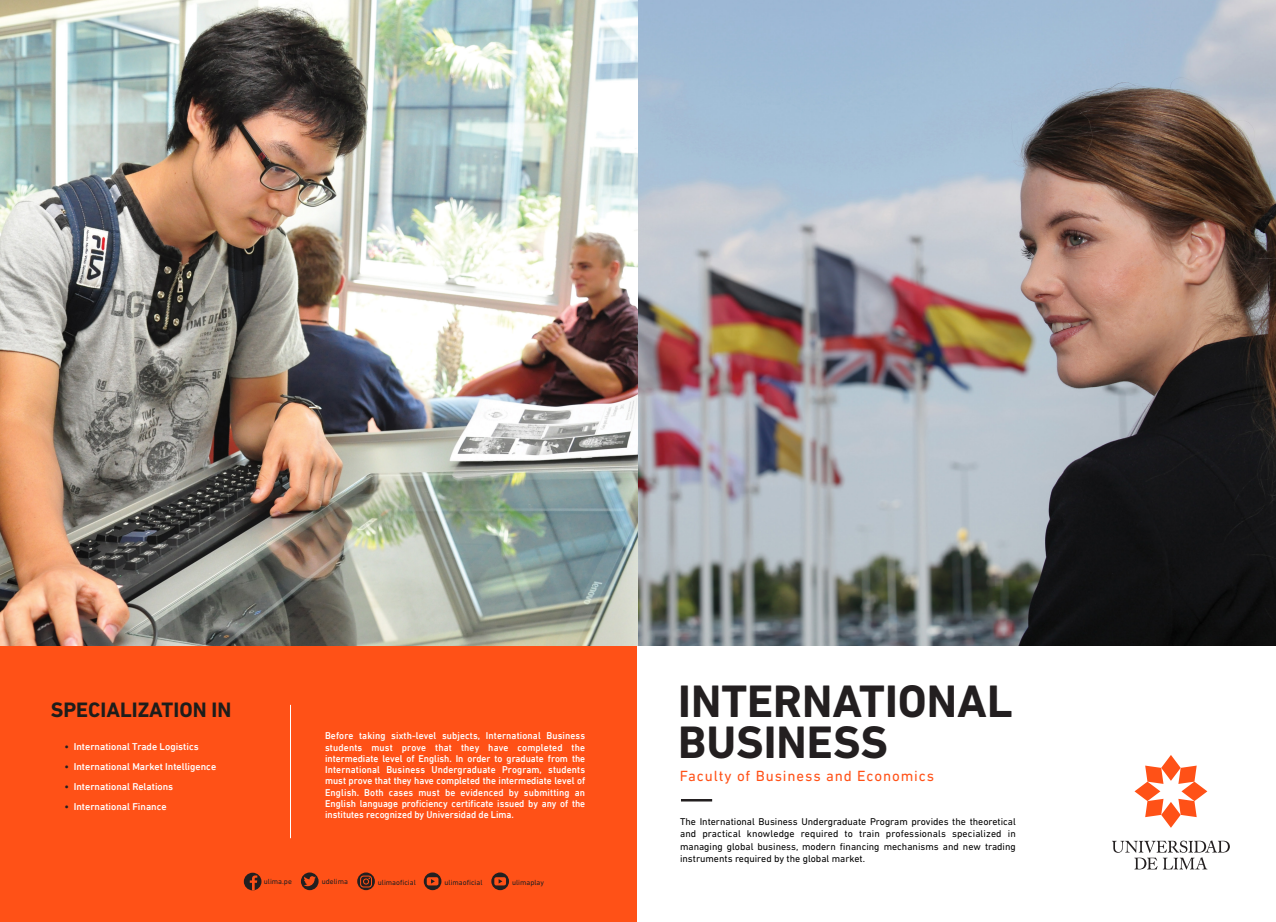
<style>
.page{position:relative;width:1276px;height:922px;background:#fff}
.page>*{position:absolute;margin:0;border:0;box-sizing:border-box;transform-origin:0 0}
.t1{font:700 46.25px/41.2px "DIN Next LT Pro";color:#231f20}
.t2{font:700 21.25px "DIN Next LT Pro";color:#1d1d1b}
.t3{font:15px "DIN Next LT Pro";letter-spacing:.06em;color:#ff5117}
.t4{font:500 10px/11.2px "DIN Next LT Pro";color:#fff;text-align:justify;scale:.95 1}
.t5{font:10px/12.5px "DIN Next LT Pro";color:#000;text-align:justify}
.t6{font:500 10px "DIN Next LT Pro";color:#fff}
.t7{font:7.5px "DIN Next LT Pro";color:#231f20}
.s1{color:#231f20}
</style>
<div class="page">
<img style="left:638px;top:0;width:638px;height:646px">
<div style="left:0;top:645px;width:637px;height:276px;background:#ff5117"></div>
<img style="left:0;top:0;width:638px;height:645px">
<hr style="left:681px;top:798px;width:31px;height:3px;background:#231f20">
<hr style="left:290px;top:704px;width:1px;height:133px;background:#fff">
<svg style="left:1112px;top:840px;width:117px;height:29px"></svg>
<svg style="left:1134px;top:755px;width:73px;height:72px"></svg>
<svg style="left:301px;top:872px;width:17px;height:17px"></svg>
<svg style="left:357px;top:872px;width:18px;height:17px"></svg>
<svg style="left:424px;top:872px;width:17px;height:17px"></svg>
<svg style="left:304px;top:875px;width:12px;height:11px"></svg>
<svg style="left:427px;top:877px;width:11px;height:8px"></svg>
<svg style="left:491px;top:872px;width:18px;height:17px"></svg>
<svg style="left:494px;top:877px;width:12px;height:8px"></svg>
<svg style="left:244px;top:872px;width:17px;height:18px"></svg>
<svg style="left:250px;top:875px;width:7px;height:15px"></svg>
<svg style="left:360px;top:875px;width:12px;height:12px"></svg>
<h2 class="t2" style="left:51px;top:696px;width:182px">SPECIALIZATION IN</h2>
<p class="t6" style="left:65px;top:740px;width:136px"><span class="s1">•</span> International Trade Logistics</p>
<p class="t6" style="left:65px;top:760px;width:153px"><span class="s1">•</span> International Market Intelligence</p>
<p class="t6" style="left:65px;top:780px;width:110px"><span class="s1">•</span> International Relations</p>
<p class="t6" style="left:65px;top:800px;width:104px"><span class="s1">•</span> International Finance</p>
<p class="t4" style="left:325px;top:730px;width:275px">Before taking sixth-level subjects, International Business students must prove that they have completed the intermediate level of English. In order to graduate from the International Business Undergraduate Program, students must prove that they have completed the intermediate level of English. Both cases must be evidenced by submitting an English language proficiency certificate issued by any of the institutes recognized by Universidad de Lima.</p>
<p class="t7" style="left:264px;top:876px;width:29px">ulima.pe</p>
<p class="t7" style="left:322px;top:876px;width:28px">udelima</p>
<p class="t7" style="left:378px;top:877px;width:39px">ulimaoficial</p>
<p class="t7" style="left:444px;top:877px;width:39px">ulimaoficial</p>
<p class="t7" style="left:512px;top:877px;width:33px">ulimaplay</p>
<h1 class="t1" style="left:678px;top:679px;width:336px">INTERNATIONAL<br>BUSINESS</h1>
<h3 class="t3" style="left:680px;top:767px;width:256px">Faculty of Business and Economics</h3>
<p class="t5" style="left:680px;top:814px;width:337px">The International Business Undergraduate Program provides the theoretical and practical knowledge required to train professionals specialized in managing global business, modern financing mechanisms and new trading instruments required by the global market.</p>
</div>
